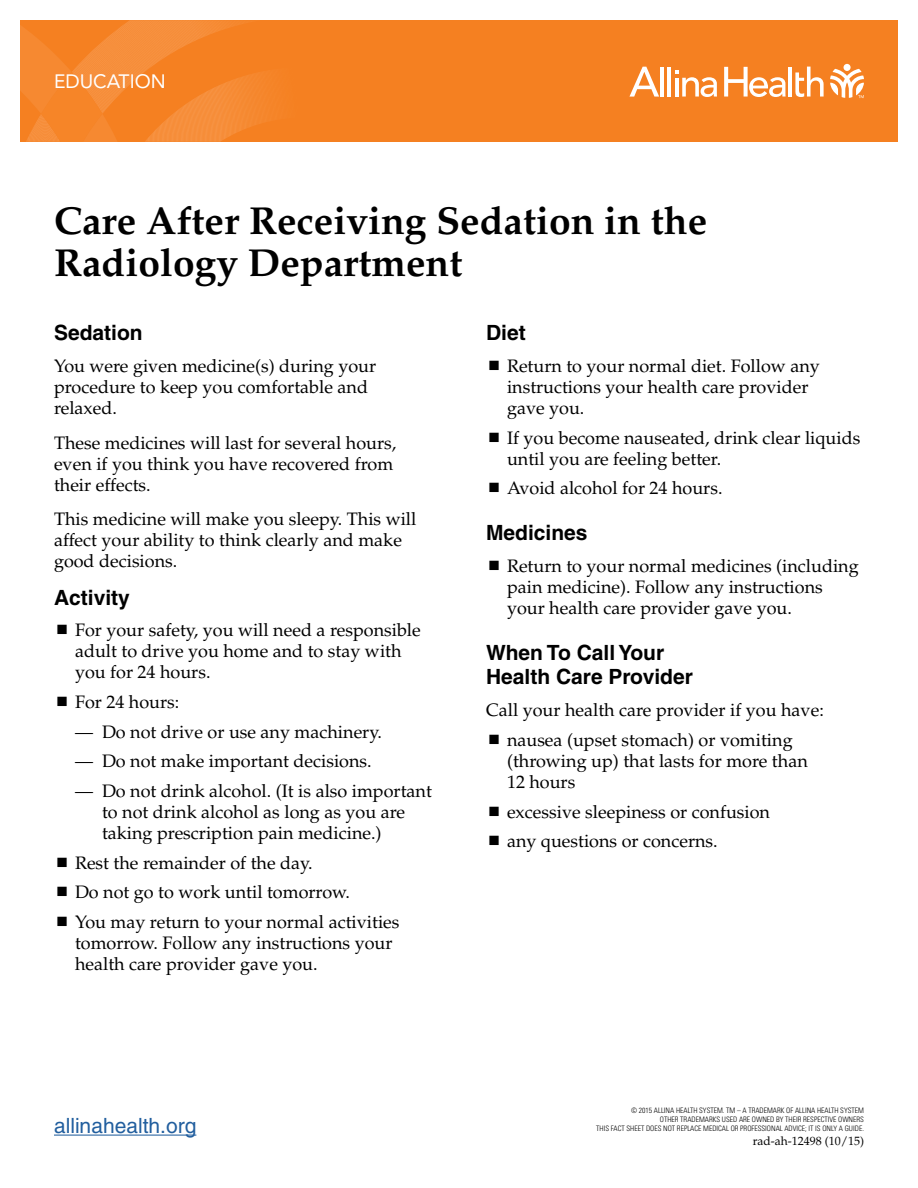
<style>
.page{position:relative;width:918px;height:1188px;background:#fff}
.page>*{position:absolute;margin:0;border:0;box-sizing:border-box;transform-origin:0 0}
.t1{font:700 39px/42px "Palatino";color:#000}
.t2{font:700 21px/24px "Helvetica";color:#000}
.t3{font:21px "Helvetica";color:#215e9e}
.t4{font:19.2px "Avenir LT Std";color:#fff}
.t5{font:18px/21px "Palatino";color:#000}
.t6{font:12px "Palatino";color:#000}
.t7{font:300 condensed 7.5px/9px "Univers";color:#000;text-align:right}
</style>
<div class="page">
<hr style="left:54px;top:1135px;width:142px;height:1px;background:#215e9e">
<div style="left:20px;top:20px;width:878px;height:122px;background:#f58021"></div>
<svg style="left:20px;top:20px;width:251px;height:122px"></svg>
<svg style="left:830px;top:69px;width:34px;height:29px"></svg>
<div style="left:844px;top:64px;width:7px;height:7px;background:#fff;border-radius:50%"></div>
<hr style="left:660px;top:67px;width:4px;height:30px;background:#fff">
<hr style="left:667px;top:67px;width:4px;height:30px;background:#fff">
<hr style="left:789px;top:67px;width:3px;height:30px;background:#fff">
<svg style="left:795px;top:67px;width:29px;height:30px"></svg>
<svg style="left:675px;top:71px;width:42px;height:26px"></svg>
<svg style="left:629px;top:67px;width:30px;height:30px"></svg>
<svg style="left:724px;top:67px;width:62px;height:30px"></svg>
<p class="t4" style="left:54px;top:70px;width:113px">EDUCATION</p>
<h1 class="t1" style="left:54px;top:200px;width:655px">Care After Receiving Sedation in the<br>Radiology Department</h1>
<p class="t2" style="left:54px;top:321px;width:90px">Sedation</p>
<p class="t5" style="left:54px;top:356px;width:324px">You were given medicine(s) during your procedure to keep you comfortable and relaxed.</p>
<p class="t5" style="left:54px;top:432px;width:344px">These medicines will last for several hours, even if you think you have recovered from their effects.</p>
<p class="t5" style="left:54px;top:509px;width:364px">This medicine will make you sleepy. This will affect your ability to think clearly and make good decisions.</p>
<p class="t2" style="left:54px;top:585px;width:77px">Activity</p>
<p class="t5" style="left:75px;top:620px;width:347px">For your safety, you will need a responsible adult to drive you home and to stay with you for 24 hours.</p>
<p class="t5" style="left:75px;top:692px;width:106px">For 24 hours:</p>
<p class="t5" style="left:75px;top:721px;width:308px">— Do not drive or use any machinery.</p>
<p class="t5" style="left:75px;top:751px;width:298px">— Do not make important decisions.</p>
<p class="t5" style="left:102px;top:781px;width:331px;text-indent:-27px">— Do not drink alcohol. (It is also important to not drink alcohol as long as you are taking prescription pain medicine.)</p>
<p class="t5" style="left:75px;top:848px;width:326px;line-height:29.7px">Rest the remainder of the day.<br>Do not go to work until tomorrow.<br>You may return to your normal activities</p>
<p class="t5" style="left:75px;top:933px;width:319px">tomorrow. Follow any instructions your health care provider gave you.</p>
<p class="t2" style="left:486px;top:321px;width:41px">Diet</p>
<p class="t5" style="left:507px;top:356px;width:314px">Return to your normal diet. Follow any instructions your health care provider gave you.</p>
<p class="t5" style="left:507px;top:427px;width:355px">If you become nauseated, drink clear liquids until you are feeling better.</p>
<p class="t5" style="left:507px;top:478px;width:217px">Avoid alcohol for 24 hours.</p>
<p class="t2" style="left:486px;top:521px;width:103px">Medicines</p>
<p class="t5" style="left:507px;top:556px;width:353px">Return to your normal medicines (including pain medicine). Follow any instructions your health care provider gave you.</p>
<p class="t2" style="left:486px;top:641px;width:208px">When To Call Your<br>Health Care Provider</p>
<p class="t5" style="left:486px;top:695px;width:339px;line-height:30px;text-align:center">Call your health care provider if you have: nausea (upset stomach) or vomiting</p>
<p class="t5" style="left:507px;top:751px;width:302px">(throwing up) that lasts for more than<br>12 hours</p>
<p class="t5" style="left:507px;top:797px;width:265px;line-height:29.7px">excessive sleepiness or confusion any questions or concerns.</p>
<p class="t3" style="left:54px;top:1113px;width:144px">allinahealth.org</p>
<p class="t7" style="left:596px;top:1106px;width:269px">© 2015 ALLINA HEALTH SYSTEM. TM – A TRADEMARK OF ALLINA HEALTH SYSTEM<br>OTHER TRADEMARKS USED ARE OWNED BY THEIR RESPECTIVE OWNERS<br>THIS FACT SHEET DOES NOT REPLACE MEDICAL OR PROFESSIONAL ADVICE; IT IS ONLY A GUIDE.</p>
<p class="t6" style="left:753px;top:1134px;width:113px">rad-ah-12498 (10/15)</p>
</div>
